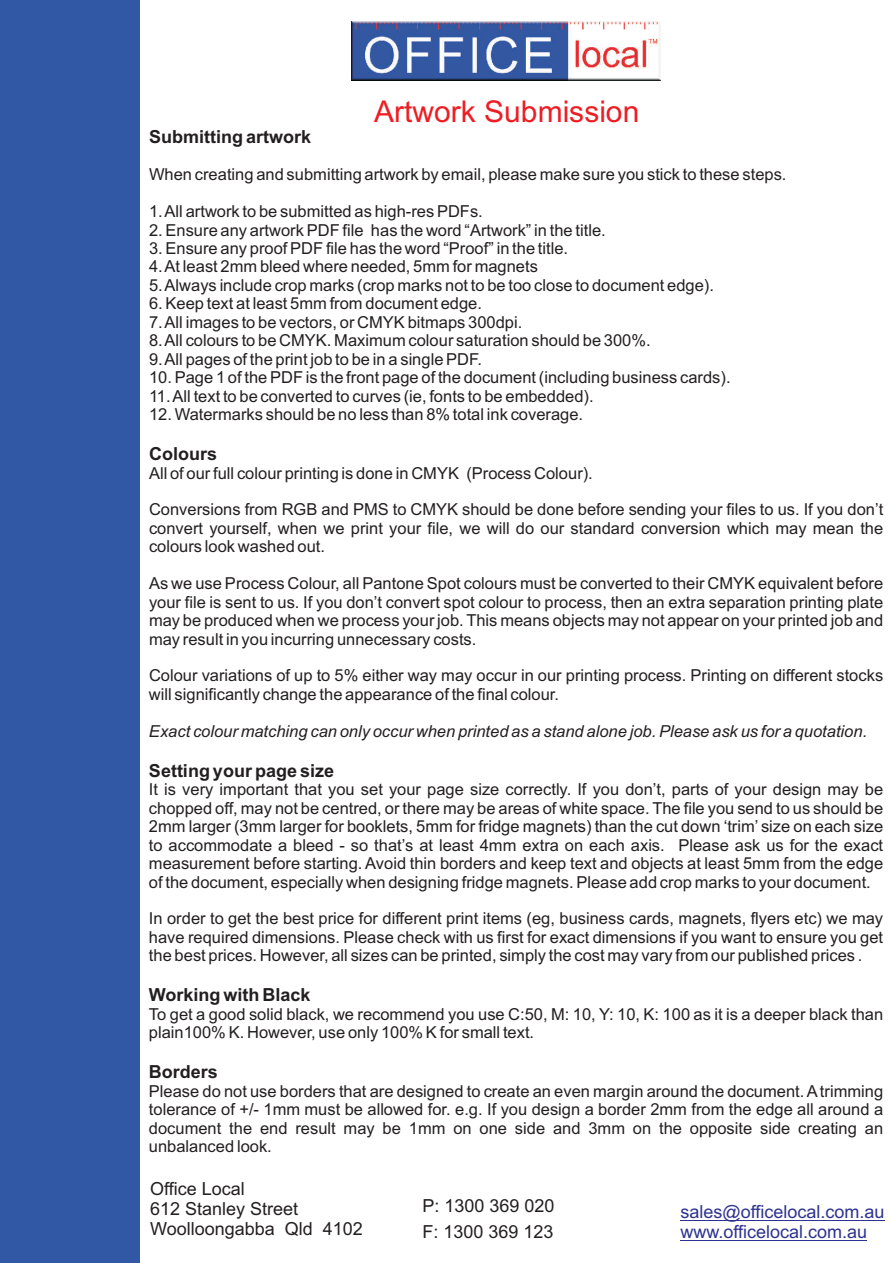
<style>
.page{position:relative;width:893px;height:1263px;background:#fff}
.page>*{position:absolute;margin:0;border:0;box-sizing:border-box;transform-origin:0 0}
.t1{font:30px "Arial";color:#ee1d23}
.t2{font:18px/20.1px "Arial";color:#231f20}
.t3{font:700 18px "Arial";color:#231f20}
.t4{font:18px/20.1px "Arial";color:#2d3291}
.t5{font:16.5px/18.5px "Arial";color:#231f20;text-align:justify}
.t6{font:italic 16.5px "Arial";color:#231f20}
</style>
<div class="page">
<img style="left:351px;top:21px;width:309px;height:59px">
<div style="left:0;top:0;width:139px;height:1263px;background:#3158a4"></div>
<hr style="left:680px;top:1220px;width:205px;height:1px;background:#2d3291">
<hr style="left:680px;top:1240px;width:187px;height:1px;background:#2d3291">
<h1 class="t1" style="left:374px;top:100px;width:267px">Artwork Submission</h1>
<p class="t3" style="left:149px;top:130px;width:163px">Submitting artwork</p>
<p class="t5" style="left:149px;top:167px;width:639px">When creating and submitting artwork by email, please make sure you stick to these steps.</p>
<p class="t5" style="left:149px;top:204px;width:335px">1. All artwork to be submitted as high-res PDFs.</p>
<p class="t5" style="left:149px;top:222px;width:458px">2. Ensure any artwork PDF file has the word “Artwork” in the title.</p>
<p class="t5" style="left:149px;top:241px;width:421px">3. Ensure any proof PDF file has the word “Proof” in the title.</p>
<p class="t5" style="left:149px;top:259px;width:390px">4. At least 2mm bleed where needed, 5mm for magnets</p>
<p class="t5" style="left:149px;top:277px;width:566px">5. Always include crop marks (crop marks not to be too close to document edge).</p>
<p class="t5" style="left:149px;top:296px;width:334px">6. Keep text at least 5mm from document edge.</p>
<p class="t5" style="left:149px;top:314px;width:375px">7. All images to be vectors, or CMYK bitmaps 300dpi.</p>
<p class="t5" style="left:149px;top:333px;width:503px">8. All colours to be CMYK. Maximum colour saturation should be 300%.</p>
<p class="t5" style="left:149px;top:351px;width:334px">9. All pages of the print job to be in a single PDF.</p>
<p class="t5" style="left:149px;top:370px;width:583px">10. Page 1 of the PDF is the front page of the document (including business cards).</p>
<p class="t5" style="left:149px;top:388px;width:446px">11. All text to be converted to curves (ie, fonts to be embedded).</p>
<p class="t5" style="left:149px;top:406px;width:436px">12. Watermarks should be no less than 8% total ink coverage.</p>
<p class="t3" style="left:149px;top:447px;width:70px">Colours</p>
<p class="t5" style="left:149px;top:465px;width:445px">All of our full colour printing is done in CMYK (Process Colour).</p>
<p class="t5" style="left:149px;top:502px;width:736px">Conversions from RGB and PMS to CMYK should be done before sending your files to us. If you don’t convert yourself, when we print your file, we will do our standard conversion which may mean the colours look washed out.</p>
<p class="t5" style="left:149px;top:576px;width:736px">As we use Process Colour, all Pantone Spot colours must be converted to their CMYK equivalent before your file is sent to us. If you don’t convert spot colour to process, then an extra separation printing plate may be produced when we process your job. This means objects may not appear on your printed job and may result in you incurring unnecessary costs.</p>
<p class="t5" style="left:149px;top:668px;width:736px">Colour variations of up to 5% either way may occur in our printing process. Printing on different stocks will significantly change the appearance of the final colour.</p>
<p class="t6" style="left:149px;top:725px;width:720px">Exact colour matching can only occur when printed as a stand alone job. Please ask us for a quotation.</p>
<p class="t3" style="left:149px;top:763px;width:187px">Setting your page size</p>
<p class="t5" style="left:149px;top:782px;width:736px">It is very important that you set your page size correctly. If you don’t, parts of your design may be chopped off, may not be centred, or there may be areas of white space. The file you send to us should be 2mm larger (3mm larger for booklets, 5mm for fridge magnets) than the cut down ‘trim’ size on each size to accommodate a bleed - so that’s at least 4mm extra on each axis. Please ask us for the exact measurement before starting. Avoid thin borders and keep text and objects at least 5mm from the edge of the document, especially when designing fridge magnets. Please add crop marks to your document.</p>
<p class="t5" style="left:149px;top:911px;width:736px">In order to get the best price for different print items (eg, business cards, magnets, flyers etc) we may have required dimensions. Please check with us first for exact dimensions if you want to ensure you get the best prices. However, all sizes can be printed, simply the cost may vary from our published prices .</p>
<p class="t3" style="left:149px;top:988px;width:163px">Working with Black</p>
<p class="t5" style="left:149px;top:1006px;width:736px">To get a good solid black, we recommend you use C:50, M: 10, Y: 10, K: 100 as it is a deeper black than plain100% K. However, use only 100% K for small text.</p>
<p class="t3" style="left:149px;top:1065px;width:71px">Borders</p>
<p class="t5" style="left:149px;top:1083px;width:736px">Please do not use borders that are designed to create an even margin around the document. Atrimming tolerance of +/- 1mm must be allowed for. e.g. If you design a border 2mm from the edge all around a document the end result may be 1mm on one side and 3mm on the opposite side creating an unbalanced look.</p>
<p class="t2" style="left:150px;top:1180px;width:214px">Office Local<br>612 Stanley Street<br>Woolloongabba Qld 4102</p>
<p class="t2" style="left:422px;top:1198px;width:134px">P: 1300 369 020</p>
<p class="t4" style="left:680px;top:1203px;width:206px">sales@officelocal.com.au www.officelocal.com.au</p>
<p class="t2" style="left:422px;top:1223px;width:133px">F: 1300 369 123</p>
</div>
